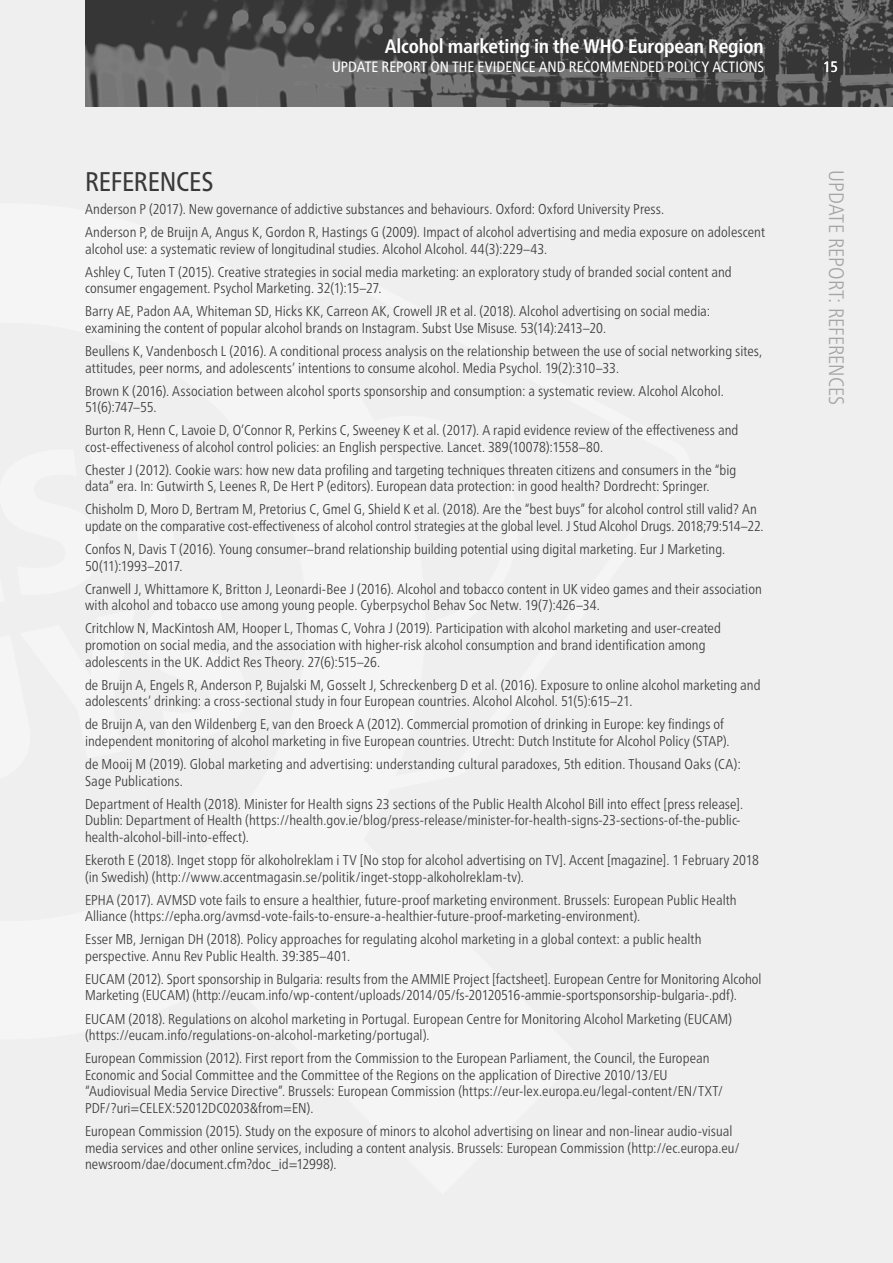
<style>
.page{position:relative;width:893px;height:1263px;background:#efefef}
.page>*{position:absolute;margin:0;border:0;box-sizing:border-box;transform-origin:0 0}
.Main_text{font:condensed 27px "Frutiger Neue LTW1 G";letter-spacing:-.01em;color:#393939}
.t1{font:300 condensed 21px "Frutiger Neue LTW1 G";letter-spacing:.005em;color:#a5a5a5}
.t2{font:700 condensed 19.5px "Frutiger Neue LTW1 G";letter-spacing:-.01em;color:#fff}
.t3{font:condensed 15px "Frutiger Neue LTW1 G";color:#fff}
.References{font:300 condensed 14.25px/16.6px "Frutiger Neue LTW1 G";letter-spacing:.005em;color:#393939}
</style>
<div class="page">
<img style="left:85px;top:0;width:808px;height:106px">
<hr style="left:0;top:0;width:1px;height:1263px;background:#fff">
<h3 class="t2" style="left:385px;top:31px;width:380px">Alcohol marketing in the WHO European Region</h3>
<p class="t3" style="left:332px;top:58px;width:434px">UPDATE REPORT ON THE EVIDENCE AND RECOMMENDED POLICY ACTIONS</p>
<p class="Main_text" style="left:85px;top:166px;width:130px">REFERENCES</p>
<p class="References" style="left:85px;top:201px;width:581px">Anderson P (2017). New governance of addictive substances and behaviours. Oxford: Oxford University Press.</p>
<p class="References" style="left:85px;top:224px;width:681px">Anderson P, de Bruijn A, Angus K, Gordon R, Hastings G (2009). Impact of alcohol advertising and media exposure on adolescent alcohol use: a systematic review of longitudinal studies. Alcohol Alcohol. 44(3):229–43.</p>
<p class="References" style="left:85px;top:263px;width:648px">Ashley C, Tuten T (2015). Creative strategies in social media marketing: an exploratory study of branded social content and consumer engagement. Psychol Marketing. 32(1):15–27.</p>
<p class="References" style="left:85px;top:303px;width:626px">Barry AE, Padon AA, Whiteman SD, Hicks KK, Carreon AK, Crowell JR et al. (2018). Alcohol advertising on social media: examining the content of popular alcohol brands on Instagram. Subst Use Misuse. 53(14):2413–20.</p>
<p class="References" style="left:85px;top:342px;width:679px">Beullens K, Vandenbosch L (2016). A conditional process analysis on the relationship between the use of social networking sites, attitudes, peer norms, and adolescents’ intentions to consume alcohol. Media Psychol. 19(2):310–33.</p>
<p class="References" style="left:85px;top:382px;width:640px">Brown K (2016). Association between alcohol sports sponsorship and consumption: a systematic review. Alcohol Alcohol.<br>51(6):747–55.</p>
<p class="References" style="left:85px;top:422px;width:655px">Burton R, Henn C, Lavoie D, O’Connor R, Perkins C, Sweeney K et al. (2017). A rapid evidence review of the effectiveness and cost-effectiveness of alcohol control policies: an English perspective. Lancet. 389(10078):1558–80.</p>
<p class="References" style="left:85px;top:461px;width:653px">Chester J (2012). Cookie wars: how new data profiling and targeting techniques threaten citizens and consumers in the “big data” era. In: Gutwirth S, Leenes R, De Hert P (editors). European data protection: in good health? Dordrecht: Springer.</p>
<p class="References" style="left:85px;top:501px;width:680px">Chisholm D, Moro D, Bertram M, Pretorius C, Gmel G, Shield K et al. (2018). Are the “best buys” for alcohol control still valid? An update on the comparative cost-effectiveness of alcohol control strategies at the global level. J Stud Alcohol Drugs. 2018;79:514–22.</p>
<p class="References" style="left:85px;top:541px;width:642px">Confos N, Davis T (2016). Young consumer–brand relationship building potential using digital marketing. Eur J Marketing.<br>50(11):1993–2017.</p>
<p class="References" style="left:85px;top:580px;width:678px">Cranwell J, Whittamore K, Britton J, Leonardi-Bee J (2016). Alcohol and tobacco content in UK video games and their association with alcohol and tobacco use among young people. Cyberpsychol Behav Soc Netw. 19(7):426–34.</p>
<p class="References" style="left:85px;top:620px;width:637px">Critchlow N, MacKintosh AM, Hooper L, Thomas C, Vohra J (2019). Participation with alcohol marketing and user-created promotion on social media, and the association with higher-risk alcohol consumption and brand identification among adolescents in the UK. Addict Res Theory. 27(6):515–26.</p>
<p class="References" style="left:85px;top:676px;width:677px">de Bruijn A, Engels R, Anderson P, Bujalski M, Gosselt J, Schreckenberg D et al. (2016). Exposure to online alcohol marketing and adolescents’ drinking: a cross-sectional study in four European countries. Alcohol Alcohol. 51(5):615–21.</p>
<p class="References" style="left:85px;top:716px;width:646px">de Bruijn A, van den Wildenberg E, van den Broeck A (2012). Commercial promotion of drinking in Europe: key findings of independent monitoring of alcohol marketing in five European countries. Utrecht: Dutch Institute for Alcohol Policy (STAP).</p>
<p class="References" style="left:85px;top:756px;width:657px">de Mooij M (2019). Global marketing and advertising: understanding cultural paradoxes, 5th edition. Thousand Oaks (CA):<br>Sage Publications.</p>
<p class="References" style="left:85px;top:795px;width:660px">Department of Health (2018). Minister for Health signs 23 sections of the Public Health Alcohol Bill into effect [press release].<br>Dublin: Department of Health (https://health.gov.ie/blog/press-release/minister-for-health-signs-23-sections-of-the-public&shy;health-alcohol-bill-into-effect).</p>
<p class="References" style="left:85px;top:851px;width:675px">Ekeroth E (2018). Inget stopp för alkoholreklam i TV [No stop for alcohol advertising on TV]. Accent [magazine]. 1 February 2018 (in Swedish) (http://www.accentmagasin.se/politik/inget-stopp-alkoholreklam-tv).</p>
<p class="References" style="left:85px;top:891px;width:653px">EPHA (2017). AVMSD vote fails to ensure a healthier, future-proof marketing environment. Brussels: European Public Health<br>Alliance (https://epha.org/avmsd-vote-fails-to-ensure-a-healthier-future-proof-marketing-environment).</p>
<p class="References" style="left:85px;top:931px;width:618px">Esser MB, Jernigan DH (2018). Policy approaches for regulating alcohol marketing in a global context: a public health perspective. Annu Rev Public Health. 39:385–401.</p>
<p class="References" style="left:85px;top:970px;width:678px">EUCAM (2012). Sport sponsorship in Bulgaria: results from the AMMIE Project [factsheet]. European Centre for Monitoring Alcohol<br>Marketing (EUCAM) (http://eucam.info/wp-content/uploads/2014/05/fs-20120516-ammie-sportsponsorship-bulgaria-.pdf).</p>
<p class="References" style="left:85px;top:1010px;width:648px">EUCAM (2018). Regulations on alcohol marketing in Portugal. European Centre for Monitoring Alcohol Marketing (EUCAM) (https://eucam.info/regulations-on-alcohol-marketing/portugal).</p>
<p class="References" style="left:85px;top:1050px;width:640px">European Commission (2012). First report from the Commission to the European Parliament, the Council, the European Economic and Social Committee and the Committee of the Regions on the application of Directive 2010/13/EU “Audiovisual Media Service Directive”. Brussels: European Commission (https://eur-lex.europa.eu/legal-content/EN/TXT/ PDF/?uri=CELEX:52012DC0203&amp;from=EN).</p>
<p class="References" style="left:85px;top:1123px;width:656px">European Commission (2015). Study on the exposure of minors to alcohol advertising on linear and non-linear audio-visual media services and other online services, including a content analysis. Brussels: European Commission (http://ec.europa.eu/ newsroom/dae/document.cfm?doc_id=12998).</p>
<p class="t3" style="left:823px;top:58px;width:16px">15</p>
<h2 class="t1" style="left:849px;top:170px;width:236px;rotate:90deg">UPDATE REPORT: REFERENCES</h2>
</div>
